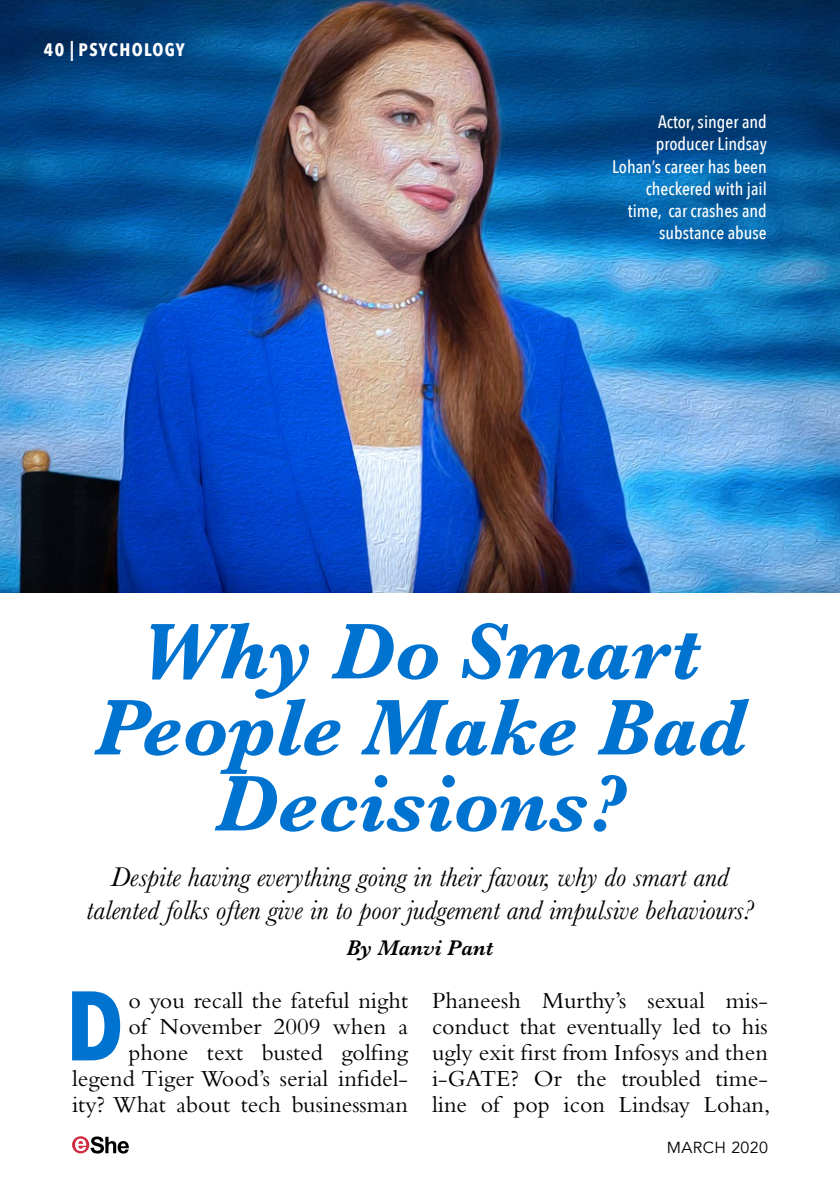
<style>
.page{position:relative;width:840px;height:1191px;background:#fff}
.page>*{position:absolute;margin:0;border:0;box-sizing:border-box;transform-origin:0 0}
.body{font:700 97.4px "Avenir Next Condensed";color:#0073d0}
.blurb_caps{font:italic 700 82px/76px "Baskerville";color:#0073d0;text-align:center}
.intro{font:italic 28px/33.6px "Baskerville";color:#000;text-align:center}
.body-2{font:24px/26px "Bembo Std";color:#000;text-align:right}
.byline{font:italic 600 22px "Baskerville";color:#000}
.blurb_caps-2{font:600 20px "Avenir Next Condensed";color:#fff}
.photo_cap{font:500 18px/22px "Avenir Next Condensed";color:#fff;text-align:right}
.slug{font:700 18px "Avenir Next Condensed";letter-spacing:.075em;color:#fff}
.t1{font:16px "Avenir";letter-spacing:.025em;color:#000}
</style>
<div class="page">
<img style="left:0;top:0;width:839px;height:592px">
<svg style="left:72px;top:1136px;width:17px;height:17px"></svg>
<svg style="left:75px;top:1136px;width:54px;height:17px"></svg>
<p class="slug" style="left:44px;top:39px;width:22px">40</p>
<p class="blurb_caps-2" style="left:70px;top:32px;width:6px">|</p>
<p class="slug" style="left:79px;top:39px;width:107px">PSYCHOLOGY</p>
<p class="photo_cap" style="left:612px;top:111px;width:156px">Actor, singer and producer Lindsay<br>Lohan’s career has been checkered with jail time, car crashes and substance abuse</p>
<p class="blurb_caps" style="left:94px;top:614px;width:652px">Why Do Smart<br>People Make Bad<br>Decisions?</p>
<p class="intro" style="left:87px;top:860px;width:668px">Despite having everything going in their favour, why do smart and talented folks often give in to poor judgement and impulsive behaviours?</p>
<p class="byline" style="left:346px;top:933px;width:148px">By Manvi Pant</p>
<p class="body" style="left:66px;top:966px;width:59px">D</p>
<p class="body-2" style="left:72px;top:987px;width:337px">o you recall the fateful night<br>of November 2009 when a phone text busted golfing legend Tiger Wood’s serial infidel&shy;ity? What about tech businessman</p>
<p class="body-2" style="left:432px;top:987px;width:339px;text-align:justify">Phaneesh Murthy’s sexual mis&shy;conduct that eventually led to his ugly exit first from Infosys and then i-GATE? Or the troubled time&shy;line of pop icon Lindsay Lohan,</p>
<p class="t1" style="left:666px;top:1138px;width:103px">MARCH 2020</p>
</div>
